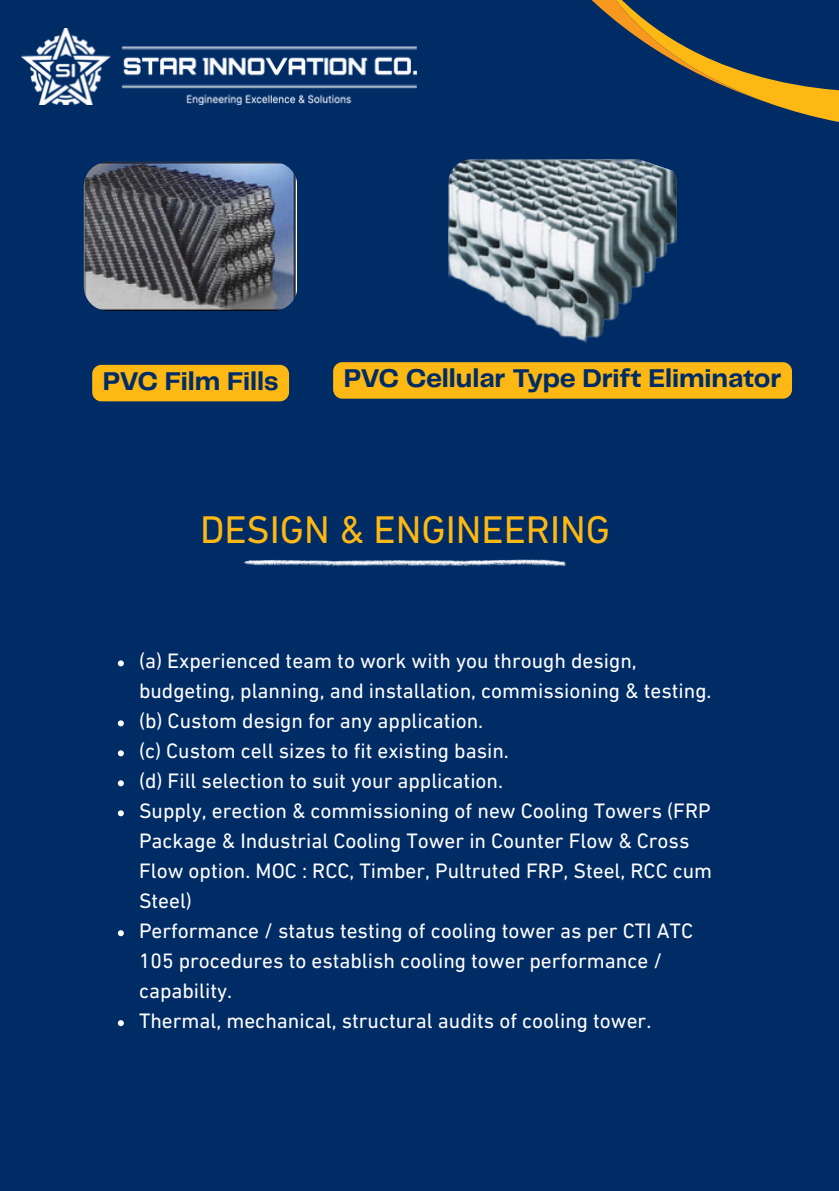
<style>
.page{position:relative;width:839px;height:1191px;background:#fff}
.page>*{position:absolute;margin:0;border:0;box-sizing:border-box;transform-origin:0 0}
.t1{font:39.2px "DIN Next LT Pro";color:#fdb813}
.t2{font:700 26.6px "Telegraf";letter-spacing:-.005em;color:#002c66}
.t3{font:21.2px/30px "DIN Next LT Pro";color:#fff}
</style>
<div class="page">
<div style="left:0;top:0;width:838px;height:1190px;background:#002c66"></div>
<img style="left:472px;top:287px;width:168px;height:56px">
<img style="left:84px;top:162px;width:213px;height:148px;border-radius:24px">
<svg style="left:448px;top:104px;width:390px;height:183px"></svg>
<svg style="left:591px;top:0;width:247px;height:104px"></svg>
<img style="left:21px;top:28px;width:396px;height:77px">
<svg style="left:244px;top:560px;width:322px;height:7px"></svg>
<div style="left:92px;top:365px;width:197px;height:36px;background:#fdb813;border-radius:9px"></div>
<div style="left:333px;top:362px;width:459px;height:37px;background:#fdb813;border-radius:9px"></div>
<svg style="left:118px;top:660px;width:6px;height:6px"></svg>
<svg style="left:118px;top:720px;width:6px;height:6px"></svg>
<svg style="left:118px;top:750px;width:6px;height:6px"></svg>
<svg style="left:118px;top:780px;width:6px;height:6px"></svg>
<svg style="left:118px;top:810px;width:6px;height:6px"></svg>
<svg style="left:118px;top:930px;width:6px;height:6px"></svg>
<svg style="left:118px;top:1020px;width:6px;height:6px"></svg>
<p class="t2" style="left:103px;top:369px;width:177px">PVC Film Fills</p>
<p class="t2" style="left:344px;top:367px;width:439px">PVC Cellular Type Drift Eliminator</p>
<h1 class="t1" style="left:200px;top:514px;width:411px">DESIGN &amp; ENGINEERING</h1>
<p class="t3" style="left:139px;top:648px;width:574px">(a) Experienced team to work with you through design, budgeting, planning, and installation, commissioning &amp; testing. (b) Custom design for any application.<br>(c) Custom cell sizes to fit existing basin.<br>(d) Fill selection to suit your application.<br>Supply, erection &amp; commissioning of new Cooling Towers (FRP Package &amp; Industrial Cooling Tower in Counter Flow &amp; Cross Flow option. MOC : RCC, Timber, Pultruted FRP, Steel, RCC cum Steel)<br>Performance / status testing of cooling tower as per CTI ATC 105 procedures to establish cooling tower performance / capability.<br>Thermal, mechanical, structural audits of cooling tower.</p>
</div>
